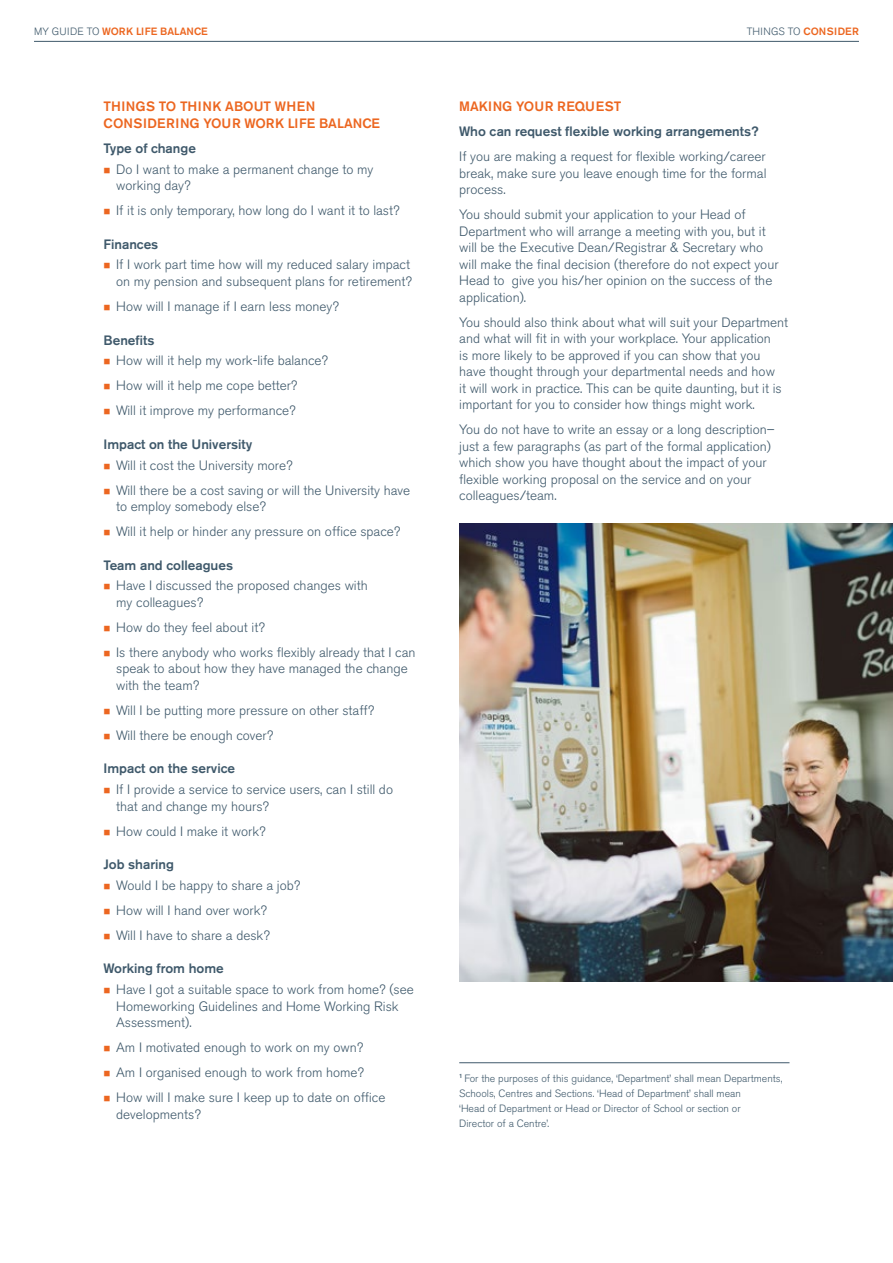
<style>
.page{position:relative;width:893px;height:1263px;background:#fff}
.page>*{position:absolute;margin:0;border:0;box-sizing:border-box;transform-origin:0 0}
.t1{font:300 13.5px/16.5px "Akzidenz Grotesk BE";color:#3f596b}
.t2{font:500 13.5px "Akzidenz Grotesk BE";color:#3f596b}
.t3{font:500 13.5px/16.5px "Akzidenz Grotesk BE";color:#ec6620}
.t4{font:300 10.5px/15px "Akzidenz Grotesk BE";color:#3f596b}
.t5{font:500 10.5px "Akzidenz Grotesk BE";color:#ec6620}
.t6{font:300 10.5px "Akzidenz Grotesk BE";letter-spacing:.02em;color:#3f596b}
.s1{font-weight:300;color:#3f596b}
.s2{color:#ec6620}
.s3{font-weight:500;color:#ec6620}
</style>
<div class="page">
<hr style="left:34px;top:41px;width:825px;height:1px;background:#3f596b">
<hr style="left:459px;top:1062px;width:330px;height:1px;background:#3f596b">
<img style="left:459px;top:523px;width:434px;height:458px">
<p class="t5" style="left:34px;top:25px;width:175px"><span class="s1">MY GUIDE TO</span> WORK LIFE BALANCE</p>
<p class="t3" style="left:103px;top:98px;width:278px">THINGS TO THINK ABOUT WHEN<br>CONSIDERING YOUR WORK LIFE BALANCE</p>
<p class="t2" style="left:103px;top:140px;width:94px">Type of change</p>
<p class="t1" style="left:116px;top:161px;width:259px;text-indent:-13px"><span class="s2">■</span> Do I want to make a permanent change to my working day?</p>
<p class="t1" style="left:103px;top:203px;width:298px"><span class="s2">■</span> If it is only temporary, how long do I want it to last?</p>
<p class="t2" style="left:103px;top:236px;width:56px">Finances</p>
<p class="t1" style="left:103px;top:257px;width:310px;text-align:right"><span class="s2">■</span> If I work part time how will my reduced salary impact on my pension and subsequent plans for retirement?</p>
<p class="t1" style="left:103px;top:298px;width:237px"><span class="s2">■</span> How will I manage if I earn less money?</p>
<p class="t2" style="left:103px;top:331px;width:52px">Benefits</p>
<p class="t1" style="left:103px;top:353px;width:226px"><span class="s2">■</span> How will it help my work-life balance?</p>
<p class="t1" style="left:103px;top:378px;width:195px"><span class="s2">■</span> How will it help me cope better?</p>
<p class="t1" style="left:103px;top:403px;width:194px"><span class="s2">■</span> Will it improve my performance?</p>
<p class="t2" style="left:103px;top:436px;width:150px">Impact on the University</p>
<p class="t1" style="left:103px;top:457px;width:191px"><span class="s2">■</span> Will it cost the University more?</p>
<p class="t1" style="left:116px;top:482px;width:295px;text-indent:-13px"><span class="s2">■</span> Will there be a cost saving or will the University have to employ somebody else?</p>
<p class="t1" style="left:103px;top:523px;width:298px"><span class="s2">■</span> Will it help or hinder any pressure on office space?</p>
<p class="t2" style="left:103px;top:557px;width:131px">Team and colleagues</p>
<p class="t1" style="left:116px;top:578px;width:253px;text-indent:-13px"><span class="s2">■</span> Have I discussed the proposed changes with my colleagues?</p>
<p class="t1" style="left:103px;top:619px;width:163px"><span class="s2">■</span> How do they feel about it?</p>
<p class="t1" style="left:116px;top:644px;width:301px;text-indent:-13px"><span class="s2">■</span> Is there anybody who works flexibly already that I can speak to about how they have managed the change with the team?</p>
<p class="t1" style="left:103px;top:702px;width:272px"><span class="s2">■</span> Will I be putting more pressure on other staff?</p>
<p class="t1" style="left:103px;top:727px;width:171px"><span class="s2">■</span> Will there be enough cover?</p>
<p class="t2" style="left:103px;top:760px;width:133px">Impact on the service</p>
<p class="t1" style="left:116px;top:781px;width:278px;text-indent:-13px"><span class="s2">■</span> If I provide a service to service users, can I still do that and change my hours?</p>
<p class="t1" style="left:103px;top:823px;width:164px"><span class="s2">■</span> How could I make it work?</p>
<p class="t2" style="left:103px;top:856px;width:72px">Job sharing</p>
<p class="t1" style="left:103px;top:877px;width:198px"><span class="s2">■</span> Would I be happy to share a job?</p>
<p class="t1" style="left:103px;top:902px;width:165px"><span class="s2">■</span> How will I hand over work?</p>
<p class="t1" style="left:103px;top:927px;width:168px"><span class="s2">■</span> Will I have to share a desk?</p>
<p class="t2" style="left:103px;top:960px;width:122px">Working from home</p>
<p class="t1" style="left:116px;top:981px;width:299px;text-indent:-13px"><span class="s2">■</span> Have I got a suitable space to work from home? (see<br>Homeworking Guidelines and Home Working Risk<br>Assessment).</p>
<p class="t1" style="left:103px;top:1039px;width:261px"><span class="s2">■</span> Am I motivated enough to work on my own?</p>
<p class="t1" style="left:103px;top:1064px;width:262px"><span class="s2">■</span> Am I organised enough to work from home?</p>
<p class="t1" style="left:116px;top:1089px;width:271px;text-indent:-13px"><span class="s2">■</span> How will I make sure I keep up to date on office developments?</p>
<p class="t6" style="left:747px;top:25px;width:114px">THINGS TO <span class="s3">CONSIDER</span></p>
<p class="t3" style="left:459px;top:98px;width:164px">MAKING YOUR REQUEST</p>
<p class="t2" style="left:459px;top:123px;width:301px">Who can request flexible working arrangements?</p>
<p class="t1" style="left:459px;top:149px;width:309px;text-align:justify">If you are making a request for flexible working/career break, make sure you leave enough time for the formal process.</p>
<p class="t1" style="left:459px;top:207px;width:321px">You should submit your application to your Head of Department who will arrange a meeting with you, but it will be the Executive Dean/Registrar &amp; Secretary who will make the final decision (therefore do not expect your Head to give you his/her opinion on the success of the application).</p>
<p class="t1" style="left:459px;top:314px;width:330px">You should also think about what will suit your Department and what will fit in with your workplace. Your application<br>is more likely to be approved if you can show that you have thought through your departmental needs and how<br>it will work in practice. This can be quite daunting, but it is important for you to consider how things might work.</p>
<p class="t1" style="left:459px;top:422px;width:317px">You do not have to write an essay or a long description– just a few paragraphs (as part of the formal application) which show you have thought about the impact of your flexible working proposal on the service and on your colleagues/team.</p>
<p class="t4" style="left:459px;top:1071px;width:325px"><sup>1</sup> For the purposes of this guidance, ‘Department’ shall mean Departments, Schools, Centres and Sections. ‘Head of Department’ shall mean<br>‘Head of Department or Head or Director of School or section or<br>Director of a Centre’.</p>
</div>
